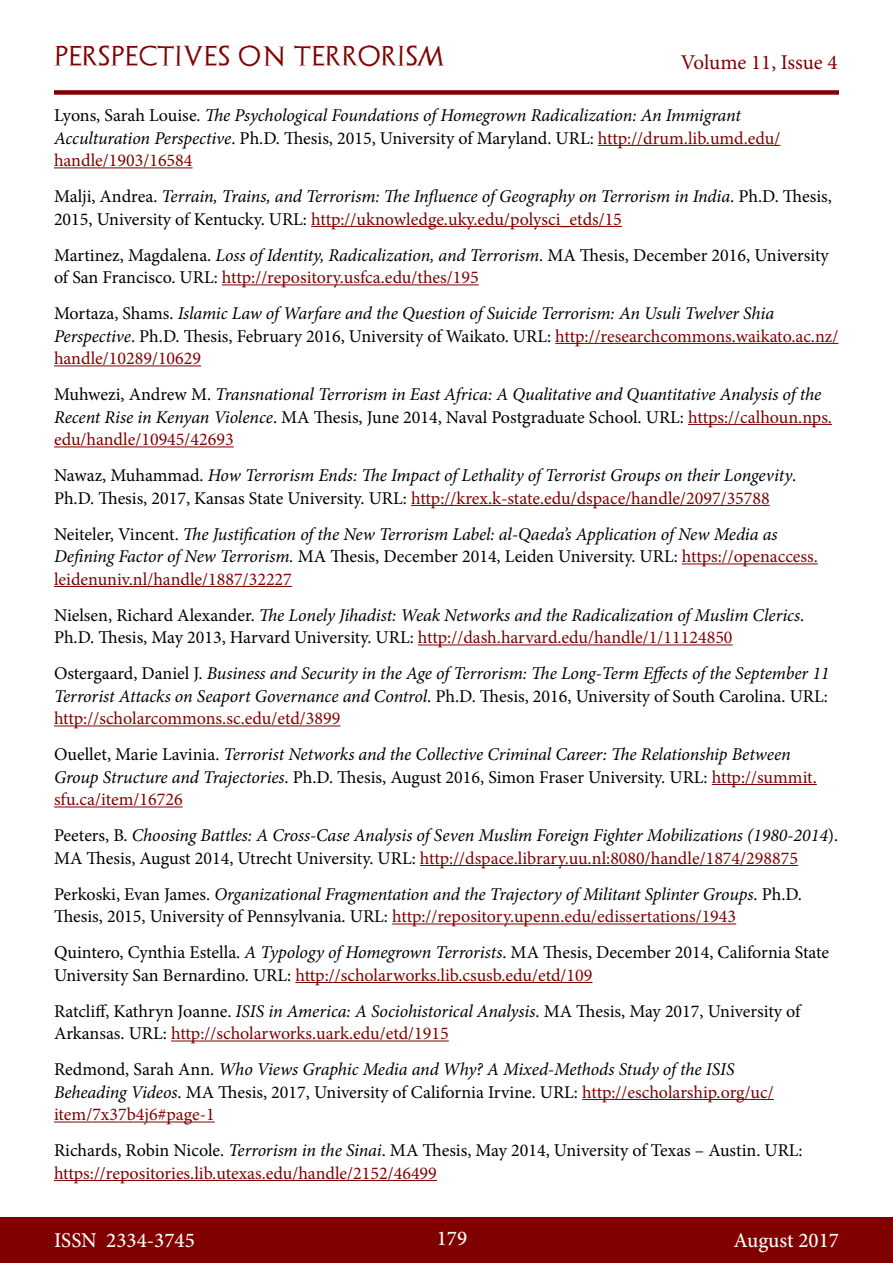
<style>
.page{position:relative;width:893px;height:1263px;background:#fff}
.page>*{position:absolute;margin:0;border:0;box-sizing:border-box;transform-origin:0 0}
.t1{font:500 21px "Minion Pro";color:#fff}
.t2{font:21px "Archeologicaps";letter-spacing:.045em;color:#800000}
.t3{font:21px "Minion Pro";letter-spacing:-.005em;color:#800000}
.t4{font:italic 18px/22.5px "Minion Pro";letter-spacing:-.01em;color:#000}
.t5{font:18px/22.5px "Minion Pro";color:#000}
.s1{font-style:normal}
.s2{font-style:normal;color:#800000}
.s3{font-style:italic}
.s4{color:#800000}
</style>
<div class="page">
<div style="left:0;top:1217px;width:893px;height:46px;background:#800000"></div>
<div style="left:54px;top:90px;width:785px;height:5px;background:#800000"></div>
<hr style="left:598px;top:145px;width:182px;height:1px;background:#800000">
<hr style="left:54px;top:167px;width:139px;height:1px;background:#800000">
<hr style="left:311px;top:226px;width:311px;height:1px;background:#800000">
<hr style="left:222px;top:284px;width:257px;height:1px;background:#800000">
<hr style="left:555px;top:343px;width:283px;height:1px;background:#800000">
<hr style="left:54px;top:365px;width:147px;height:1px;background:#800000">
<hr style="left:688px;top:424px;width:144px;height:1px;background:#800000">
<hr style="left:54px;top:446px;width:180px;height:1px;background:#800000">
<hr style="left:411px;top:505px;width:359px;height:1px;background:#800000">
<hr style="left:682px;top:563px;width:136px;height:1px;background:#800000">
<hr style="left:54px;top:586px;width:238px;height:1px;background:#800000">
<hr style="left:418px;top:644px;width:315px;height:1px;background:#800000">
<hr style="left:54px;top:725px;width:286px;height:1px;background:#800000">
<hr style="left:712px;top:784px;width:105px;height:1px;background:#800000">
<hr style="left:54px;top:806px;width:129px;height:1px;background:#800000">
<hr style="left:420px;top:865px;width:378px;height:1px;background:#800000">
<hr style="left:392px;top:923px;width:344px;height:1px;background:#800000">
<hr style="left:295px;top:982px;width:297px;height:1px;background:#800000">
<hr style="left:171px;top:1040px;width:278px;height:1px;background:#800000">
<hr style="left:582px;top:1099px;width:192px;height:1px;background:#800000">
<hr style="left:54px;top:1121px;width:161px;height:1px;background:#800000">
<hr style="left:54px;top:1180px;width:383px;height:1px;background:#800000">
<p class="t2" style="left:54px;top:43px;width:392px">PERSPECTIVES ON TERRORISM</p>
<p class="t3" style="left:681px;top:48px;width:158px">Volume 11, Issue 4</p>
<p class="t4" style="left:54px;top:104px;width:728px"><span class="s1">Lyons, Sarah Louise.</span> The Psychological Foundations of Homegrown Radicalization: An Immigrant<br>Acculturation Perspective<span class="s1">. Ph.D. Thesis, 2015, University of Maryland. URL:</span> <span class="s2">http://drum.lib.umd.edu/ handle/1903/16584</span></p>
<p class="t4" style="left:54px;top:185px;width:779px"><span class="s1">Malji, Andrea.</span> Terrain, Trains, and Terrorism: The Influence of Geography on Terrorism in India<span class="s1">. Ph.D. Thesis,<br>2015, University of Kentucky. URL:</span> <span class="s2">http://uknowledge.uky.edu/polysci_etds/15</span></p>
<p class="t5" style="left:54px;top:244px;width:776px">Martinez, Magdalena. <span class="s3">Loss of Identity, Radicalization, and Terrorism</span>. MA Thesis, December 2016, University of San Francisco. URL: <span class="s4">http://repository.usfca.edu/thes/195</span></p>
<p class="t4" style="left:54px;top:302px;width:786px"><span class="s1">Mortaza, Shams.</span> Islamic Law of Warfare and the Question of Suicide Terrorism: An Usuli Twelver Shia<br>Perspective<span class="s1">. Ph.D. Thesis, February 2016, University of Waikato. URL:</span> <span class="s2">http://researchcommons.waikato.ac.nz/ handle/10289/10629</span></p>
<p class="t4" style="left:54px;top:383px;width:779px"><span class="s1">Muhwezi, Andrew M.</span> Transnational Terrorism in East Africa: A Qualitative and Quantitative Analysis of the<br>Recent Rise in Kenyan Violence<span class="s1">. MA Thesis, June 2014, Naval Postgraduate School. URL:</span> <span class="s2">https://calhoun.nps. edu/handle/10945/42693</span></p>
<p class="t4" style="left:54px;top:464px;width:744px"><span class="s1">Nawaz, Muhammad.</span> How Terrorism Ends: The Impact of Lethality of Terrorist Groups on their Longevity<span class="s1">.<br>Ph.D. Thesis, 2017, Kansas State University. URL:</span> <span class="s2">http://krex.k-state.edu/dspace/handle/2097/35788</span></p>
<p class="t4" style="left:54px;top:523px;width:765px"><span class="s1">Neiteler, Vincent.</span> The Justification of the New Terrorism Label: al-Qaeda’s Application of New Media as<br>Defining Factor of New Terrorism. <span class="s1">MA Thesis, December 2014, Leiden University. URL:</span> <span class="s2">https://openaccess. leidenuniv.nl/handle/1887/32227</span></p>
<p class="t5" style="left:54px;top:604px;width:752px">Nielsen, Richard Alexander. <span class="s3">The Lonely Jihadist: Weak Networks and the Radicalization of Muslim Clerics</span>.<br>Ph.D. Thesis, May 2013, Harvard University. URL: <span class="s4">http://dash.harvard.edu/handle/1/11124850</span></p>
<p class="t4" style="left:54px;top:662px;width:777px;text-align:justify"><span class="s1">Ostergaard, Daniel J.</span> Business and Security in the Age of Terrorism: The Long-Term Effects of the September 11<br>Terrorist Attacks on Seaport Governance and Control<span class="s1">. Ph.D. Thesis, 2016, University of South Carolina. URL: </span><span class="s2">http://scholarcommons.sc.edu/etd/3899</span></p>
<p class="t4" style="left:54px;top:743px;width:764px"><span class="s1">Ouellet, Marie Lavinia.</span> Terrorist Networks and the Collective Criminal Career: The Relationship Between<br>Group Structure and Trajectories<span class="s1">. Ph.D. Thesis, August 2016, Simon Fraser University. URL:</span> <span class="s2">http://summit. sfu.ca/item/16726</span></p>
<p class="t4" style="left:54px;top:824px;width:786px"><span class="s1">Peeters, B.</span> Choosing Battles: A Cross-Case Analysis of Seven Muslim Foreign Fighter Mobilizations (1980-2014<span class="s1">).<br>MA Thesis, August 2014, Utrecht University. URL:</span> <span class="s2">http://dspace.library.uu.nl:8080/handle/1874/298875</span></p>
<p class="t4" style="left:54px;top:883px;width:750px"><span class="s1">Perkoski, Evan James.</span> Organizational Fragmentation and the Trajectory of Militant Splinter Groups<span class="s1">. Ph.D.<br>Thesis, 2015, University of Pennsylvania. URL:</span> <span class="s2">http://repository.upenn.edu/edissertations/1943</span></p>
<p class="t5" style="left:54px;top:941px;width:777px">Quintero, Cynthia Estella. <span class="s3">A Typology of Homegrown Terrorists</span>. MA Thesis, December 2014, California State<br>University San Bernardino. URL: <span class="s4">http://scholarworks.lib.csusb.edu/etd/109</span></p>
<p class="t5" style="left:54px;top:1000px;width:748px">Ratcliff, Kathryn Joanne. <span class="s3">ISIS in America: A Sociohistorical Analysis</span>. MA Thesis, May 2017, University of<br>Arkansas. URL: <span class="s4">http://scholarworks.uark.edu/etd/1915</span></p>
<p class="t4" style="left:54px;top:1058px;width:721px"><span class="s1">Redmond, Sarah Ann.</span> Who Views Graphic Media and Why? A Mixed-Methods Study of the ISIS<br>Beheading Videos<span class="s1">. MA Thesis, 2017, University of California Irvine. URL:</span> <span class="s2">http://escholarship.org/uc/ item/7x37b4j6#page-1</span></p>
<p class="t5" style="left:54px;top:1139px;width:750px">Richards, Robin Nicole. <span class="s3">Terrorism in the Sinai</span>. MA Thesis, May 2014, University of Texas – Austin. URL: <span class="s4">https://repositories.lib.utexas.edu/handle/2152/46499</span></p>
<p class="t1" style="left:54px;top:1226px;width:142px">ISSN 2334-3745</p>
<p class="t1" style="left:437px;top:1224px;width:32px">179</p>
<p class="t1" style="left:733px;top:1226px;width:107px">August 2017</p>
</div>
